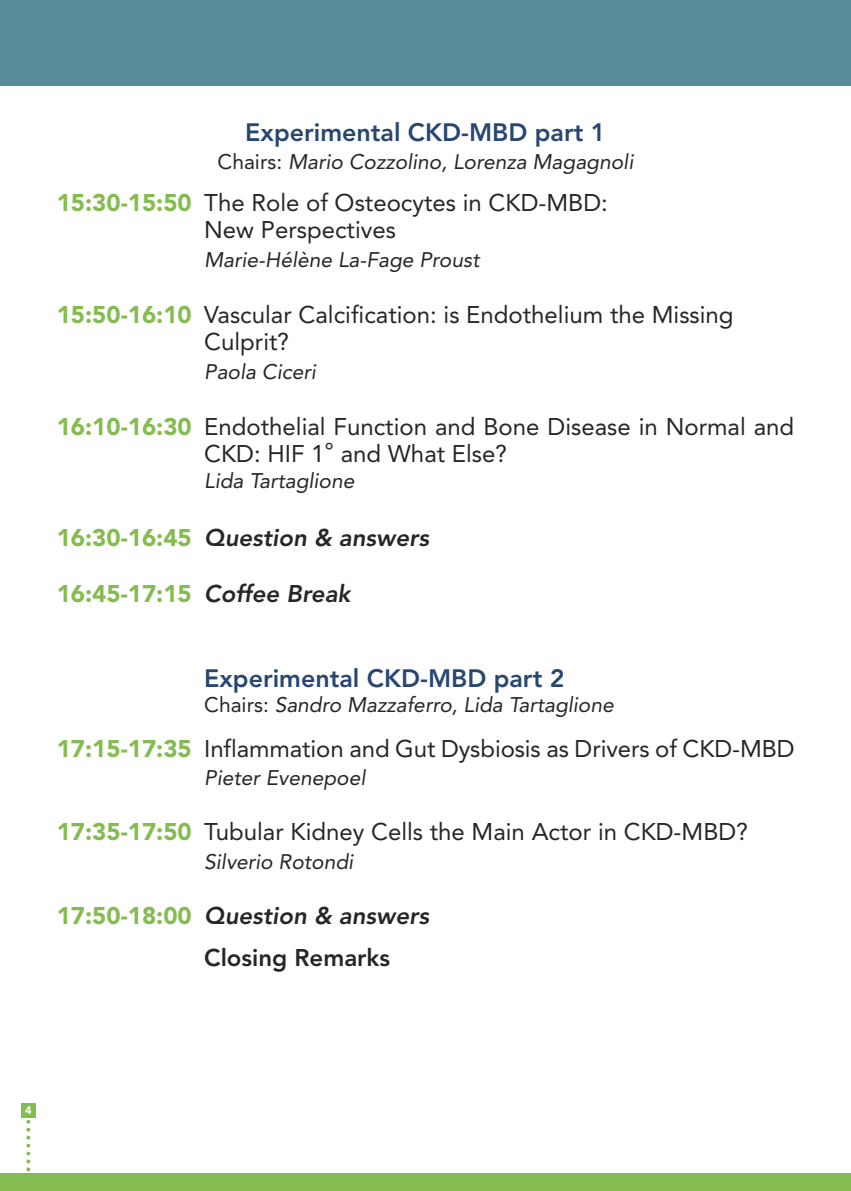
<style>
.page{position:relative;width:851px;height:1191px;background:#fff}
.page>*{position:absolute;margin:0;border:0;box-sizing:border-box;transform-origin:0 0}
.t1{font:800 25px "Avenir LT Std";color:#274772}
.t2{font:24px/27.2px "Avenir LT Std";color:#272627}
.t3{font:italic 800 24px/42px "Avenir LT Std";color:#272627}
.t4{font:900 24px "Avenir LT Std";color:#85bc51}
.t5{font:italic 21px "Avenir LT Std";color:#272627}
.t6{font:900 11px "Avenir LT Std";color:#fff}
.s1{font-style:normal}
.s2{font-weight:900;color:#85bc51}
.s3{font-weight:900;font-style:normal;color:#85bc51}
.s4{font-weight:800;font-style:italic;color:#272627}
</style>
<div class="page">
<div style="left:0;top:0;width:850px;height:85px;background:#5a8b99"></div>
<div style="left:0;top:1174px;width:850px;height:17px;background:#85bc51"></div>
<svg style="left:26px;top:1117px;width:4px;height:57px"></svg>
<div style="left:21px;top:1103px;width:14px;height:14px;background:#85bc51"></div>
<p class="t1" style="left:245px;top:122px;width:362px">Experimental CKD-MBD part 1</p>
<p class="t5" style="left:217px;top:153px;width:417px"><span class="s1">Chairs:</span> Mario Cozzolino, Lorenza Magagnoli</p>
<p class="t2" style="left:204px;top:191px;width:405px;text-indent:-147px"><span class="s2">15:30-15:50</span> The Role of Osteocytes in CKD-MBD:<br>New Perspectives</p>
<p class="t5" style="left:204px;top:251px;width:277px">Marie-Hélène La-Fage Proust</p>
<p class="t2" style="left:204px;top:303px;width:531px;text-indent:-147px"><span class="s2">15:50-16:10</span> Vascular Calcification: is Endothelium the Missing<br>Culprit?</p>
<p class="t5" style="left:204px;top:363px;width:113px">Paola Ciceri</p>
<p class="t2" style="left:204px;top:415px;width:591px;text-indent:-147px"><span class="s2">16:10-16:30</span> Endothelial Function and Bone Disease in Normal and<br>CKD: HIF 1° and What Else?</p>
<p class="t5" style="left:204px;top:472px;width:152px">Lida Tartaglione</p>
<p class="t3" style="left:57px;top:519px;width:374px"><span class="s3">16:30-16:45</span> Question &amp; answers</p>
<p class="t4" style="left:57px;top:584px;width:295px">16:45-17:15 <span class="s4">Coffee Break</span></p>
<p class="t1" style="left:204px;top:668px;width:362px">Experimental CKD-MBD part 2</p>
<p class="t5" style="left:204px;top:696px;width:411px"><span class="s1">Chairs:</span> Sandro Mazzaferro, Lida Tartaglione</p>
<p class="t2" style="left:57px;top:737px;width:739px"><span class="s2">17:15-17:35</span> Inflammation and Gut Dysbiosis as Drivers of CKD-MBD</p>
<p class="t5" style="left:204px;top:769px;width:163px">Pieter Evenepoel</p>
<p class="t2" style="left:57px;top:820px;width:692px"><span class="s2">17:35-17:50</span> Tubular Kidney Cells the Main Actor in CKD-MBD?</p>
<p class="t5" style="left:204px;top:853px;width:151px">Silverio Rotondi</p>
<p class="t3" style="left:204px;top:897px;width:226px;text-indent:-147px"><span class="s3">17:50-18:00</span> Question &amp; answers<br><span class="s1">Closing Remarks</span></p>
<p class="t6" style="left:25px;top:1105px;width:8px">4</p>
</div>
